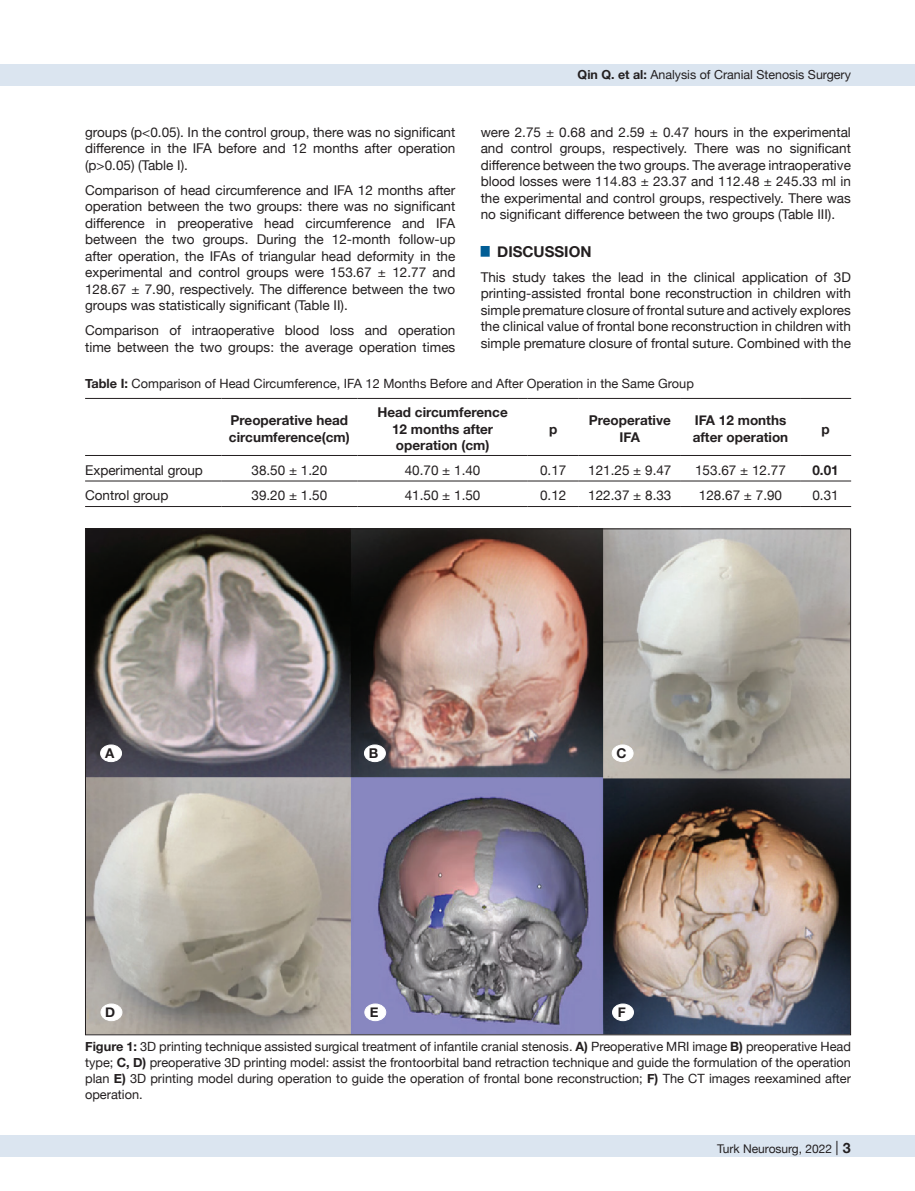
<style>
.page{position:relative;width:915px;height:1191px;background:#fff}
.page>*{position:absolute;margin:0;border:0;box-sizing:border-box;transform-origin:0 0}
.t1{font:700 15px "Helvetica Neue";color:#231f20}
.t2{font:13.5px/16.5px "Helvetica Neue";color:#231f20;text-align:justify}
.t3{font:700 13.5px/16.5px "Helvetica Neue";color:#231f20}
.t4{font:12.75px/15.8px "Helvetica Neue";color:#231f20;text-align:justify}
.t5{font:12.45px "Helvetica Neue";color:#231f20}
.t6{font:12px "Helvetica Neue";color:#231f20}
.s1{font-weight:700}
.s2{font-size:14.25px}
.s3{font-weight:700;font-size:14.25px}
</style>
<div class="page">
<div style="left:0;top:1135px;width:914px;height:22px;background:#dbe5f0"></div>
<div style="left:0;top:64px;width:914px;height:21px;background:#dbe5f0"></div>
<hr style="left:85px;top:481px;width:136px;height:1px;background:#231f20">
<hr style="left:221px;top:481px;width:136px;height:1px;background:#231f20">
<hr style="left:357px;top:481px;width:170px;height:1px;background:#231f20">
<hr style="left:527px;top:481px;width:51px;height:1px;background:#231f20">
<hr style="left:578px;top:481px;width:102px;height:1px;background:#231f20">
<hr style="left:680px;top:481px;width:119px;height:1px;background:#231f20">
<hr style="left:799px;top:481px;width:51px;height:1px;background:#231f20">
<hr style="left:85px;top:398px;width:136px;height:1px;background:#231f20">
<hr style="left:221px;top:398px;width:136px;height:1px;background:#231f20">
<hr style="left:357px;top:398px;width:170px;height:1px;background:#231f20">
<hr style="left:527px;top:398px;width:51px;height:1px;background:#231f20">
<hr style="left:578px;top:398px;width:102px;height:1px;background:#231f20">
<hr style="left:680px;top:398px;width:119px;height:1px;background:#231f20">
<hr style="left:799px;top:398px;width:51px;height:1px;background:#231f20">
<hr style="left:85px;top:455px;width:136px;height:1px;background:#231f20">
<hr style="left:221px;top:455px;width:136px;height:1px;background:#231f20">
<hr style="left:357px;top:455px;width:170px;height:1px;background:#231f20">
<hr style="left:527px;top:455px;width:51px;height:1px;background:#231f20">
<hr style="left:578px;top:455px;width:102px;height:1px;background:#231f20">
<hr style="left:680px;top:455px;width:119px;height:1px;background:#231f20">
<hr style="left:799px;top:455px;width:51px;height:1px;background:#231f20">
<hr style="left:85px;top:506px;width:136px;height:1px;background:#231f20">
<hr style="left:221px;top:506px;width:136px;height:1px;background:#231f20">
<hr style="left:357px;top:506px;width:170px;height:1px;background:#231f20">
<hr style="left:527px;top:506px;width:51px;height:1px;background:#231f20">
<hr style="left:578px;top:506px;width:102px;height:1px;background:#231f20">
<hr style="left:680px;top:506px;width:119px;height:1px;background:#231f20">
<hr style="left:799px;top:506px;width:51px;height:1px;background:#231f20">
<img style="left:87px;top:530px;width:761px;height:503px">
<div style="left:101px;top:745px;width:20px;height:16px;background:#fff;border-radius:50%"></div>
<div style="left:100px;top:745px;width:22px;height:17px;border:1px solid #fff;border-radius:50%"></div>
<div style="left:364px;top:745px;width:21px;height:16px;background:#fff;border-radius:50%"></div>
<div style="left:364px;top:745px;width:21px;height:17px;border:1px solid #fff;border-radius:50%"></div>
<div style="left:612px;top:745px;width:21px;height:16px;background:#fff;border-radius:50%"></div>
<div style="left:611px;top:745px;width:22px;height:17px;border:1px solid #fff;border-radius:50%"></div>
<div style="left:101px;top:1004px;width:21px;height:16px;background:#fff;border-radius:50%"></div>
<div style="left:101px;top:1003px;width:21px;height:17px;border:1px solid #fff;border-radius:50%"></div>
<div style="left:365px;top:1004px;width:20px;height:16px;background:#fff;border-radius:50%"></div>
<div style="left:364px;top:1003px;width:22px;height:17px;border:1px solid #fff;border-radius:50%"></div>
<div style="left:612px;top:1004px;width:21px;height:16px;background:#fff;border-radius:50%"></div>
<div style="left:612px;top:1003px;width:21px;height:17px;border:1px solid #fff;border-radius:50%"></div>
<p class="t2" style="left:85px;top:124px;width:371px">groups (p&lt;0.05). In the control group, there was no significant difference in the IFA before and 12 months after operation (p&gt;0.05) (Table I).</p>
<p class="t2" style="left:85px;top:182px;width:371px">Comparison of head circumference and IFA 12 months after operation between the two groups: there was no significant difference in preoperative head circumference and IFA between the two groups. During the 12-month follow-up after operation, the IFAs of triangular head deformity in the experimental and control groups were 153.67 ± 12.77 and 128.67 ± 7.90, respectively. The difference between the two groups was statistically significant (Table II).</p>
<p class="t2" style="left:85px;top:323px;width:371px">Comparison of intraoperative blood loss and operation time between the two groups: the average operation times</p>
<p class="t5" style="left:577px;top:66px;width:275px"><span class="s1">Qin Q. et al:</span> Analysis of Cranial Stenosis Surgery</p>
<p class="t2" style="left:480px;top:124px;width:371px">were 2.75 ± 0.68 and 2.59 ± 0.47 hours in the experimental and control groups, respectively. There was no significant difference between the two groups. The average intraoperative blood losses were 114.83 ± 23.37 and 112.48 ± 245.33 ml in the experimental and control groups, respectively. There was no significant difference between the two groups (Table III).</p>
<p class="t1" style="left:480px;top:240px;width:112px"><sup>█</sup> DISCUSSION</p>
<p class="t2" style="left:480px;top:270px;width:371px">This study takes the lead in the clinical application of 3D printing-assisted frontal bone reconstruction in children with simple premature closure of frontal suture and actively explores the clinical value of frontal bone reconstruction in children with simple premature closure of frontal suture. Combined with the</p>
<p class="t4" style="left:85px;top:376px;width:610px"><span class="s1">Table I:</span> Comparison of Head Circumference, IFA 12 Months Before and After Operation in the Same Group</p>
<p class="t3" style="left:229px;top:412px;width:122px">Preoperative head circumference(cm)</p>
<p class="t3" style="left:377px;top:404px;width:132px;text-align:center">Head circumference<br>12 months after operation (cm)</p>
<p class="t3" style="left:549px;top:421px;width:10px">p</p>
<p class="t3" style="left:588px;top:412px;width:84px;text-align:center">Preoperative<br>IFA</p>
<p class="t3" style="left:692px;top:412px;width:97px">IFA 12 months after operation</p>
<p class="t3" style="left:821px;top:421px;width:10px">p</p>
<p class="t2" style="left:85px;top:462px;width:119px">Experimental group</p>
<p class="t2" style="left:251px;top:462px;width:77px">38.50 ± 1.20</p>
<p class="t2" style="left:404px;top:462px;width:77px">40.70 ± 1.40</p>
<p class="t2" style="left:540px;top:462px;width:28px">0.17</p>
<p class="t2" style="left:588px;top:462px;width:85px">121.25 ± 9.47</p>
<p class="t2" style="left:695px;top:462px;width:92px">153.67 ± 12.77</p>
<p class="t3" style="left:812px;top:462px;width:28px">0.01</p>
<p class="t2" style="left:85px;top:488px;width:85px">Control group</p>
<p class="t2" style="left:251px;top:488px;width:77px">39.20 ± 1.50</p>
<p class="t2" style="left:404px;top:488px;width:77px">41.50 ± 1.50</p>
<p class="t2" style="left:540px;top:488px;width:28px">0.12</p>
<p class="t2" style="left:588px;top:488px;width:85px">122.37 ± 8.33</p>
<p class="t2" style="left:698px;top:488px;width:85px">128.67 ± 7.90</p>
<p class="t2" style="left:812px;top:488px;width:28px">0.31</p>
<p class="t3" style="left:105px;top:745px;width:11px">A</p>
<p class="t3" style="left:369px;top:745px;width:11px">B</p>
<p class="t3" style="left:616px;top:745px;width:12px">C</p>
<p class="t3" style="left:105px;top:1004px;width:12px">D</p>
<p class="t3" style="left:369px;top:1004px;width:10px">E</p>
<p class="t3" style="left:617px;top:1004px;width:10px">F</p>
<p class="t4" style="left:85px;top:1039px;width:767px"><span class="s1">Figure 1:</span> 3D printing technique assisted surgical treatment of infantile cranial stenosis. <span class="s1">A)</span> Preoperative MRI image <span class="s1">B)</span> preoperative Head type; <span class="s1">C, D)</span> preoperative 3D printing model: assist the frontoorbital band retraction technique and guide the formulation of the operation plan <span class="s1">E)</span> 3D printing model during operation to guide the operation of frontal bone reconstruction; <span class="s1">F)</span> The CT images reexamined after operation.</p>
<p class="t6" style="left:716px;top:1140px;width:156px">Turk Neurosurg, 2022 <span class="s2">|</span> <span class="s3">3 3</span></p>
</div>
